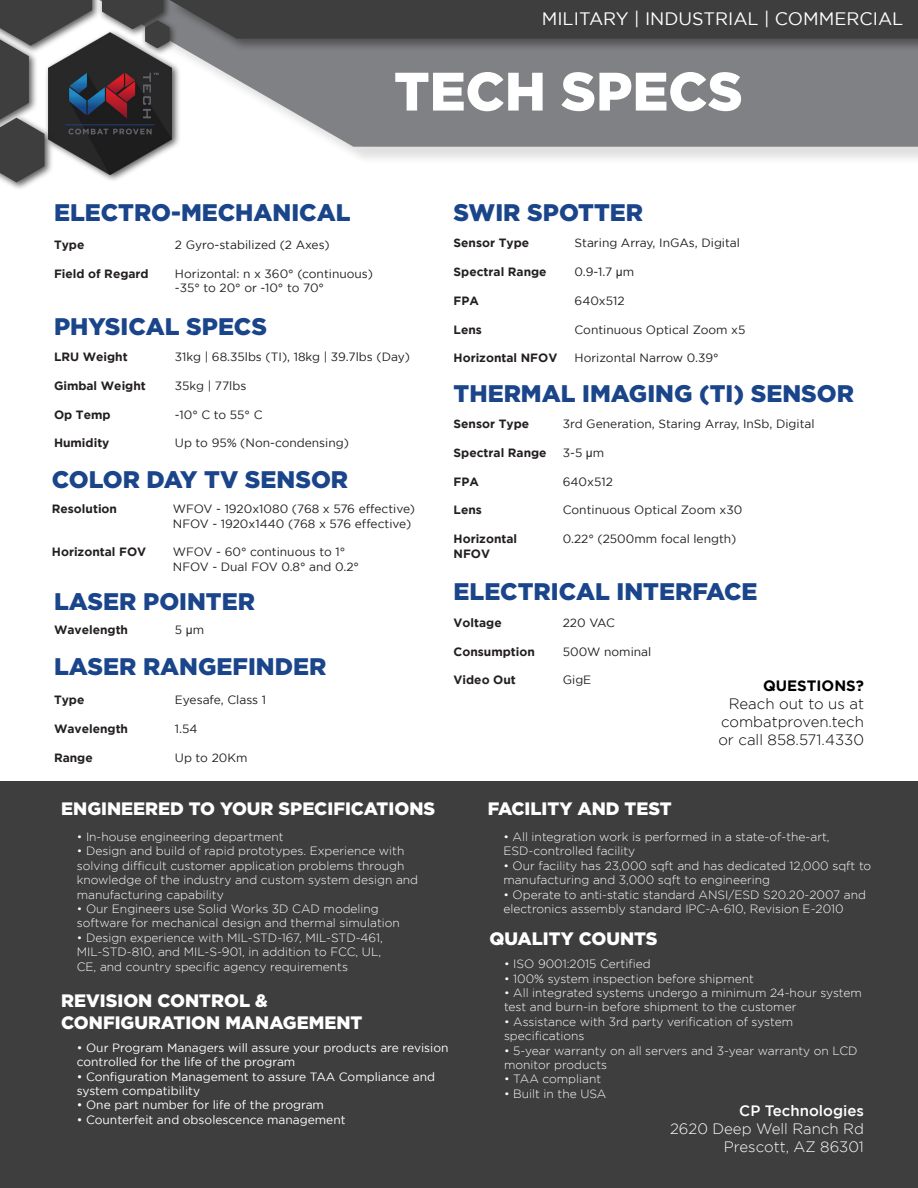
<style>
.page{position:relative;width:918px;height:1188px;background:#fff}
.page>*{position:absolute;margin:0;border:0;box-sizing:border-box;transform-origin:0 0}
.t1{font:900 54px "Gotham";color:#fff}
.t2{font:900 24px "Gotham";color:#1a458a}
.t3{font:900 18px "Gotham";color:#fff}
.t4{font:18px "Gotham";color:#fff}
.t5{font:300 15px "Gotham";color:#000}
.t6{font:300 15px "Gotham";color:#fff}
.t7{font:500 15px "Gotham";color:#fff}
.t8{font:700 15px "Gotham";color:#000}
.t9{font:300 12px "Gotham";color:#fff}
.t10{font:12px "Gotham";color:#231f20}
.t11{font:12px/14.4px "Gotham";color:#fff}
.t12{font:700 12px/14.4px "Gotham";color:#231f20}
.s1{font-family:"Arial"}
</style>
<div class="page">
<div style="left:96px;top:0;width:822px;height:165px;background:#231f20;opacity:.14"></div>
<svg style="left:181px;top:52px;width:737px;height:95px;background:#8e9092"></svg>
<div style="left:44px;top:29px;width:137px;height:154px;background:#231f20;opacity:.75"></div>
<img style="left:92px;top:38px;width:80px;height:137px">
<div style="left:0;top:0;width:101px;height:54px;background:#231f20;opacity:.75"></div>
<div style="left:98px;top:0;width:74px;height:38px;background:#231f20;opacity:.75"></div>
<div style="left:141px;top:16px;width:37px;height:40px;background:#231f20;opacity:.75"></div>
<div style="left:0;top:114px;width:53px;height:77px;background:#231f20;opacity:.75"></div>
<svg style="left:0;top:0;width:92px;height:182px"></svg>
<div style="left:168px;top:0;width:750px;height:52px;background:#7b7c7f"></div>
<svg style="left:102px;top:0;width:816px;height:48px;background:#4a4a4c"></svg>
<div style="left:0;top:781px;width:918px;height:407px;background:#3e3e3f"></div>
<p class="t4" style="left:542px;top:8px;width:363px">MILITARY | INDUSTRIAL | COMMERCIAL</p>
<p class="t2" style="left:54px;top:198px;width:298px">ELECTRO-MECHANICAL</p>
<p class="t1" style="left:394px;top:60px;width:350px">TECH SPECS</p>
<p class="t2" style="left:454px;top:198px;width:191px">SWIR SPOTTER</p>
<p class="t12" style="left:54px;top:237px;width:32px">Type</p>
<p class="t12" style="left:54px;top:266px;width:96px">Field of Regard</p>
<p class="t10" style="left:175px;top:238px;width:156px">2 Gyro-stabilized (2 Axes)</p>
<p class="t10" style="left:175px;top:267px;width:199px">Horizontal: n x 360° (continuous)</p>
<p class="t10" style="left:175px;top:281px;width:151px">-35° to 20° or -10° to 70°</p>
<p class="t2" style="left:54px;top:312px;width:215px">PHYSICAL SPECS</p>
<p class="t12" style="left:54px;top:349px;width:75px">LRU Weight</p>
<p class="t12" style="left:54px;top:378px;width:93px">Gimbal Weight</p>
<p class="t12" style="left:54px;top:407px;width:58px">Op Temp</p>
<p class="t12" style="left:54px;top:436px;width:57px">Humidity</p>
<p class="t10" style="left:175px;top:350px;width:237px">31kg | 68.35lbs (TI), 18kg | 39.7lbs (Day)</p>
<p class="t10" style="left:175px;top:379px;width:73px">35kg | 77lbs</p>
<p class="t10" style="left:175px;top:408px;width:89px">-10° C to 55° C</p>
<p class="t10" style="left:175px;top:437px;width:176px">Up to 95% (Non-condensing)</p>
<p class="t2" style="left:52px;top:466px;width:298px">COLOR DAY TV SENSOR</p>
<p class="t12" style="left:52px;top:501px;width:67px">Resolution</p>
<p class="t12" style="left:52px;top:545px;width:96px">Horizontal FOV</p>
<p class="t10" style="left:173px;top:502px;width:244px">WFOV - 1920x1080 (768 x 576 effective)</p>
<p class="t10" style="left:173px;top:517px;width:240px">NFOV - 1920x1440 (768 x 576 effective)</p>
<p class="t10" style="left:173px;top:545px;width:174px">WFOV - 60° continuous to 1°</p>
<p class="t10" style="left:173px;top:560px;width:188px">NFOV - Dual FOV 0.8° and 0.2°</p>
<p class="t2" style="left:54px;top:588px;width:203px">LASER POINTER</p>
<p class="t12" style="left:54px;top:622px;width:76px">Wavelength</p>
<p class="t10" style="left:175px;top:623px;width:31px">5 <span class="s1">μ</span>m</p>
<p class="t2" style="left:54px;top:652px;width:274px">LASER RANGEFINDER</p>
<p class="t12" style="left:54px;top:693px;width:32px">Type</p>
<p class="t12" style="left:54px;top:721px;width:76px">Wavelength</p>
<p class="t12" style="left:54px;top:750px;width:40px">Range</p>
<p class="t10" style="left:175px;top:693px;width:93px">Eyesafe, Class 1</p>
<p class="t10" style="left:175px;top:722px;width:24px">1.54</p>
<p class="t10" style="left:175px;top:751px;width:74px">Up to 20Km</p>
<p class="t3" style="left:61px;top:798px;width:376px">ENGINEERED TO YOUR SPECIFICATIONS</p>
<p class="t12" style="left:454px;top:235px;width:77px">Sensor Type</p>
<p class="t12" style="left:454px;top:264px;width:95px">Spectral Range</p>
<p class="t12" style="left:454px;top:293px;width:27px">FPA</p>
<p class="t12" style="left:454px;top:322px;width:30px">Lens</p>
<p class="t12" style="left:454px;top:351px;width:105px">Horizontal NFOV</p>
<p class="t10" style="left:575px;top:236px;width:167px">Staring Array, InGAs, Digital</p>
<p class="t10" style="left:575px;top:265px;width:61px">0.9-1.7 <span class="s1">μ</span>m</p>
<p class="t10" style="left:575px;top:294px;width:52px">640x512</p>
<p class="t10" style="left:575px;top:323px;width:172px">Continuous Optical Zoom x5</p>
<p class="t10" style="left:575px;top:352px;width:146px">Horizontal Narrow 0.39°</p>
<p class="t2" style="left:454px;top:379px;width:402px">THERMAL IMAGING (TI) SENSOR</p>
<p class="t12" style="left:454px;top:416px;width:77px">Sensor Type</p>
<p class="t12" style="left:454px;top:445px;width:95px">Spectral Range</p>
<p class="t12" style="left:454px;top:474px;width:27px">FPA</p>
<p class="t12" style="left:454px;top:503px;width:30px">Lens</p>
<p class="t12" style="left:454px;top:531px;width:65px">Horizontal<br>NFOV</p>
<p class="t10" style="left:563px;top:417px;width:253px">3rd Generation, Staring Array, InSb, Digital</p>
<p class="t10" style="left:563px;top:446px;width:43px">3-5 <span class="s1">μ</span>m</p>
<p class="t10" style="left:563px;top:475px;width:52px">640x512</p>
<p class="t10" style="left:563px;top:504px;width:181px">Continuous Optical Zoom x30</p>
<p class="t10" style="left:563px;top:532px;width:175px">0.22° (2500mm focal length)</p>
<p class="t2" style="left:454px;top:578px;width:305px">ELECTRICAL INTERFACE</p>
<p class="t12" style="left:454px;top:615px;width:50px">Voltage</p>
<p class="t12" style="left:454px;top:644px;width:83px">Consumption</p>
<p class="t12" style="left:454px;top:673px;width:64px">Video Out</p>
<p class="t10" style="left:563px;top:616px;width:54px">220 VAC</p>
<p class="t10" style="left:563px;top:645px;width:90px">500W nominal</p>
<p class="t10" style="left:563px;top:674px;width:30px">GigE</p>
<p class="t3" style="left:488px;top:798px;width:185px">FACILITY AND TEST</p>
<p class="t8" style="left:763px;top:677px;width:102px">QUESTIONS?</p>
<p class="t5" style="left:729px;top:695px;width:137px">Reach out to us at</p>
<p class="t5" style="left:721px;top:713px;width:144px">combatproven.tech</p>
<p class="t5" style="left:718px;top:731px;width:147px">or call 858.571.4330</p>
<p class="t9" style="left:77px;top:830px;width:208px">• In-house engineering department</p>
<p class="t9" style="left:77px;top:845px;width:329px">• Design and build of rapid prototypes. Experience with</p>
<p class="t9" style="left:77px;top:859px;width:329px">solving difficult customer application problems through</p>
<p class="t9" style="left:77px;top:874px;width:343px">knowledge of the industry and custom system design and</p>
<p class="t9" style="left:77px;top:888px;width:149px">manufacturing capability</p>
<p class="t9" style="left:77px;top:902px;width:304px">• Our Engineers use Solid Works 3D CAD modeling</p>
<p class="t9" style="left:77px;top:917px;width:325px">software for mechanical design and thermal simulation</p>
<p class="t9" style="left:77px;top:931px;width:308px">• Design experience with MIL-STD-167, MIL-STD-461,</p>
<p class="t9" style="left:77px;top:946px;width:306px">MIL-STD-810, and MIL-S-901, in addition to FCC, UL,</p>
<p class="t9" style="left:77px;top:960px;width:273px">CE, and country specific agency requirements</p>
<p class="t3" style="left:61px;top:990px;width:208px">REVISION CONTROL &amp;</p>
<p class="t3" style="left:61px;top:1012px;width:303px">CONFIGURATION MANAGEMENT</p>
<p class="t11" style="left:77px;top:1040px;width:373px">• Our Program Managers will assure your products are revision controlled for the life of the program</p>
<p class="t11" style="left:77px;top:1069px;width:360px">• Configuration Management to assure TAA Compliance and system compatibility</p>
<p class="t11" style="left:77px;top:1098px;width:249px">• One part number for life of the program</p>
<p class="t11" style="left:77px;top:1112px;width:270px">• Counterfeit and obsolescence management</p>
<p class="t9" style="left:503px;top:830px;width:328px">• All integration work is performed in a state-of-the-art,</p>
<p class="t9" style="left:503px;top:845px;width:133px">ESD-controlled facility</p>
<p class="t9" style="left:503px;top:859px;width:369px">• Our facility has 23,000 sqft and has dedicated 12,000 sqft to</p>
<p class="t9" style="left:503px;top:874px;width:268px">manufacturing and 3,000 sqft to engineering</p>
<p class="t9" style="left:503px;top:888px;width:364px">• Operate to anti-static standard ANSI/ESD S20.20-2007 and</p>
<p class="t9" style="left:503px;top:902px;width:342px">electronics assembly standard IPC-A-610, Revision E-2010</p>
<p class="t3" style="left:489px;top:928px;width:170px">QUALITY COUNTS</p>
<p class="t9" style="left:504px;top:957px;width:148px">• ISO 9001:2015 Certified</p>
<p class="t9" style="left:504px;top:972px;width:252px">• 100% system inspection before shipment</p>
<p class="t9" style="left:504px;top:986px;width:359px">• All integrated systems undergo a minimum 24-hour system</p>
<p class="t9" style="left:504px;top:1001px;width:294px">test and burn-in before shipment to the customer</p>
<p class="t9" style="left:504px;top:1015px;width:291px">• Assistance with 3rd party verification of system</p>
<p class="t9" style="left:504px;top:1029px;width:82px">specifications</p>
<p class="t9" style="left:504px;top:1044px;width:355px">• 5-year warranty on all servers and 3-year warranty on LCD</p>
<p class="t9" style="left:504px;top:1058px;width:105px">monitor products</p>
<p class="t9" style="left:504px;top:1073px;width:99px">• TAA compliant</p>
<p class="t9" style="left:504px;top:1087px;width:104px">• Built in the USA</p>
<p class="t7" style="left:739px;top:1102px;width:126px">CP Technologies</p>
<p class="t6" style="left:670px;top:1121px;width:195px">2620 Deep Well Ranch Rd</p>
<p class="t6" style="left:724px;top:1139px;width:142px">Prescott, AZ 86301</p>
</div>
